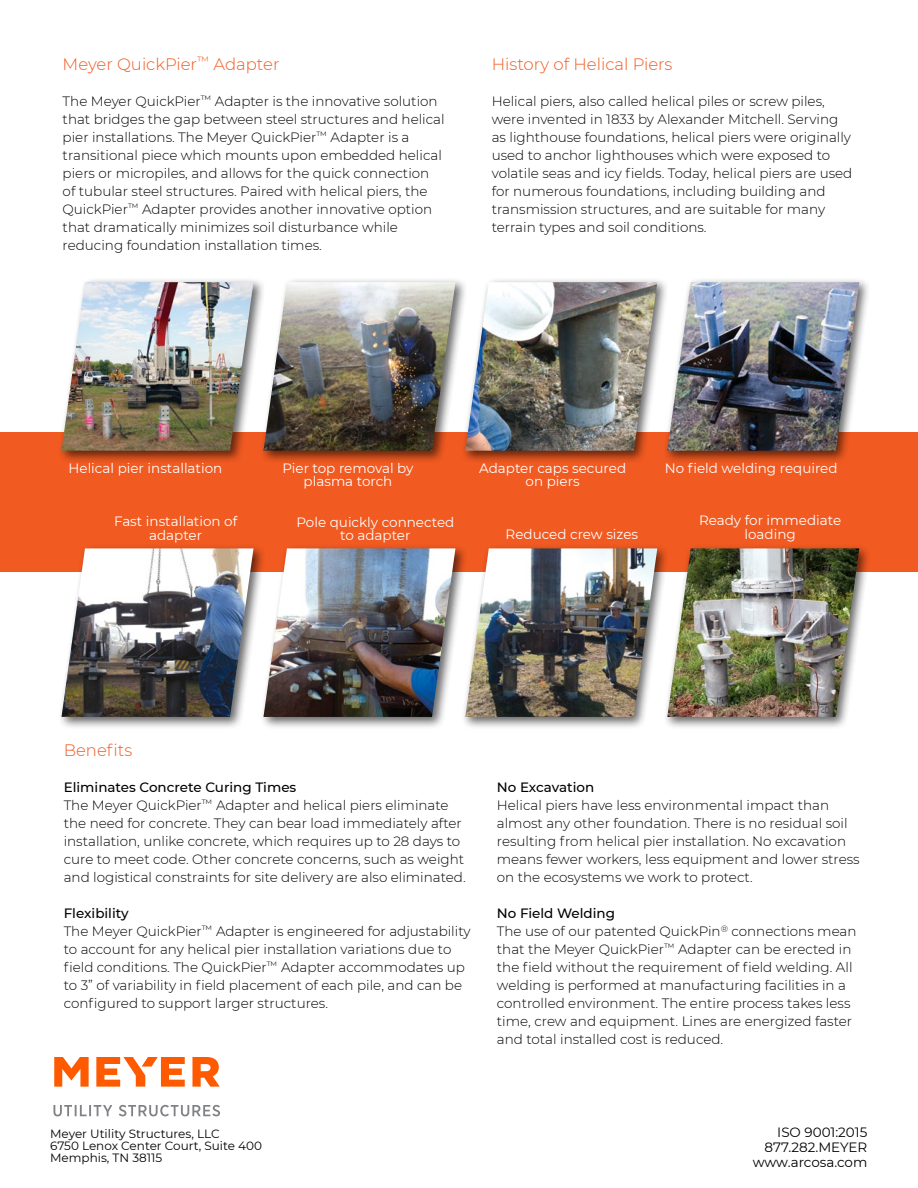
<style>
.page{position:relative;width:918px;height:1188px;background:#fff}
.page>*{position:absolute;margin:0;border:0;box-sizing:border-box;transform-origin:0 0}
.t1{font:300 16.5px "Montserrat";color:#f15a21}
.t2{font:300 13.5px/18px "Montserrat";color:#000}
.t3{font:13.5px/13.5px "Montserrat";color:#fff;text-align:center}
.t4{font:13.5px/15px "Montserrat";color:#000;text-align:right}
.t5{font:500 13.5px "Montserrat";color:#000}
.t6{font:12px/12px "Montserrat";color:#000}
.s1{font-weight:500}
</style>
<div class="page">
<div style="left:0;top:432px;width:918px;height:140px;background:#f15a21"></div>
<div style="left:57px;top:277px;width:209px;height:186px;background:#000;opacity:.6"></div>
<img style="left:62px;top:282px;width:192px;height:169px">
<div style="left:57px;top:544px;width:209px;height:185px;background:#000;opacity:.6"></div>
<img style="left:62px;top:548px;width:192px;height:169px">
<div style="left:461px;top:277px;width:209px;height:186px;background:#000;opacity:.6"></div>
<img style="left:468px;top:282px;width:189px;height:169px">
<div style="left:461px;top:544px;width:209px;height:185px;background:#000;opacity:.6"></div>
<img style="left:468px;top:548px;width:189px;height:169px">
<div style="left:259px;top:277px;width:209px;height:186px;background:#000;opacity:.6"></div>
<img style="left:263px;top:282px;width:192px;height:169px">
<div style="left:259px;top:544px;width:209px;height:185px;background:#000;opacity:.6"></div>
<img style="left:263px;top:548px;width:192px;height:169px">
<div style="left:663px;top:277px;width:209px;height:186px;background:#000;opacity:.6"></div>
<img style="left:667px;top:282px;width:192px;height:169px">
<div style="left:663px;top:544px;width:209px;height:185px;background:#000;opacity:.6"></div>
<img style="left:667px;top:548px;width:192px;height:169px">
<svg style="left:53px;top:1105px;width:167px;height:11px"></svg>
<svg style="left:54px;top:1057px;width:166px;height:30px"></svg>
<p class="t1" style="left:63px;top:53px;width:218px">Meyer QuickPier<sup>™</sup> Adapter</p>
<p class="t2" style="left:63px;top:92px;width:384px">The Meyer QuickPier<sup>™</sup> Adapter is the innovative solution that bridges the gap between steel structures and helical pier installations. The Meyer QuickPier<sup>™</sup> Adapter is a transitional piece which mounts upon embedded helical piers or micropiles, and allows for the quick connection of tubular steel structures. Paired with helical piers, the QuickPier<sup>™</sup> Adapter provides another innovative option that dramatically minimizes soil disturbance while reducing foundation installation times.</p>
<p class="t1" style="left:492px;top:53px;width:182px">History of Helical Piers</p>
<p class="t2" style="left:492px;top:92px;width:362px">Helical piers, also called helical piles or screw piles, were invented in 1833 by Alexander Mitchell. Serving as lighthouse foundations, helical piers were originally used to anchor lighthouses which were exposed to volatile seas and icy fields. Today, helical piers are used for numerous foundations, including building and transmission structures, and are suitable for many terrain types and soil conditions.</p>
<p class="t3" style="left:69px;top:461px;width:155px">Helical pier installation</p>
<p class="t3" style="left:283px;top:461px;width:133px">Pier top removal by plasma torch</p>
<p class="t3" style="left:479px;top:461px;width:149px">Adapter caps secured on piers</p>
<p class="t3" style="left:665px;top:461px;width:174px">No field welding required</p>
<p class="t3" style="left:114px;top:514px;width:125px">Fast installation of adapter</p>
<p class="t3" style="left:296px;top:515px;width:159px">Pole quickly connected to adapter</p>
<p class="t3" style="left:506px;top:527px;width:134px">Reduced crew sizes</p>
<p class="t3" style="left:699px;top:513px;width:144px">Ready for immediate loading</p>
<p class="t1" style="left:64px;top:739px;width:70px">Benefits</p>
<p class="t2" style="left:64px;top:778px;width:404px"><span class="s1">Eliminates Concrete Curing Times<br></span>The Meyer QuickPier<sup>™</sup> Adapter and helical piers eliminate the need for concrete. They can bear load immediately after installation, unlike concrete, which requires up to 28 days to cure to meet code. Other concrete concerns, such as weight and logistical constraints for site delivery are also eliminated.</p>
<p class="t2" style="left:64px;top:904px;width:408px"><span class="s1">Flexibility<br></span>The Meyer QuickPier<sup>™</sup> Adapter is engineered for adjustability to account for any helical pier installation variations due to field conditions. The QuickPier<sup>™</sup> Adapter accommodates up to 3” of variability in field placement of each pile, and can be configured to support larger structures.</p>
<p class="t5" style="left:497px;top:778px;width:99px">No Excavation</p>
<p class="t2" style="left:497px;top:796px;width:364px">Helical piers have less environmental impact than almost any other foundation. There is no residual soil resulting from helical pier installation. No excavation means fewer workers, less equipment and lower stress on the ecosystems we work to protect.</p>
<p class="t2" style="left:497px;top:904px;width:361px"><span class="s1">No Field Welding<br></span>The use of our patented QuickPin<sup>®</sup> connections mean that the Meyer QuickPier<sup>™</sup> Adapter can be erected in the field without the requirement of field welding. All welding is performed at manufacturing facilities in a controlled environment. The entire process takes less time, crew and equipment. Lines are energized faster and total installed cost is reduced.</p>
<p class="t6" style="left:50px;top:1127px;width:213px">Meyer Utility Structures, LLC<br>6750 Lenox Center Court, Suite 400<br>Memphis, TN 38115</p>
<p class="t4" style="left:753px;top:1124px;width:116px">ISO 9001:2015<br>877.282.MEYER www.arcosa.com</p>
</div>
